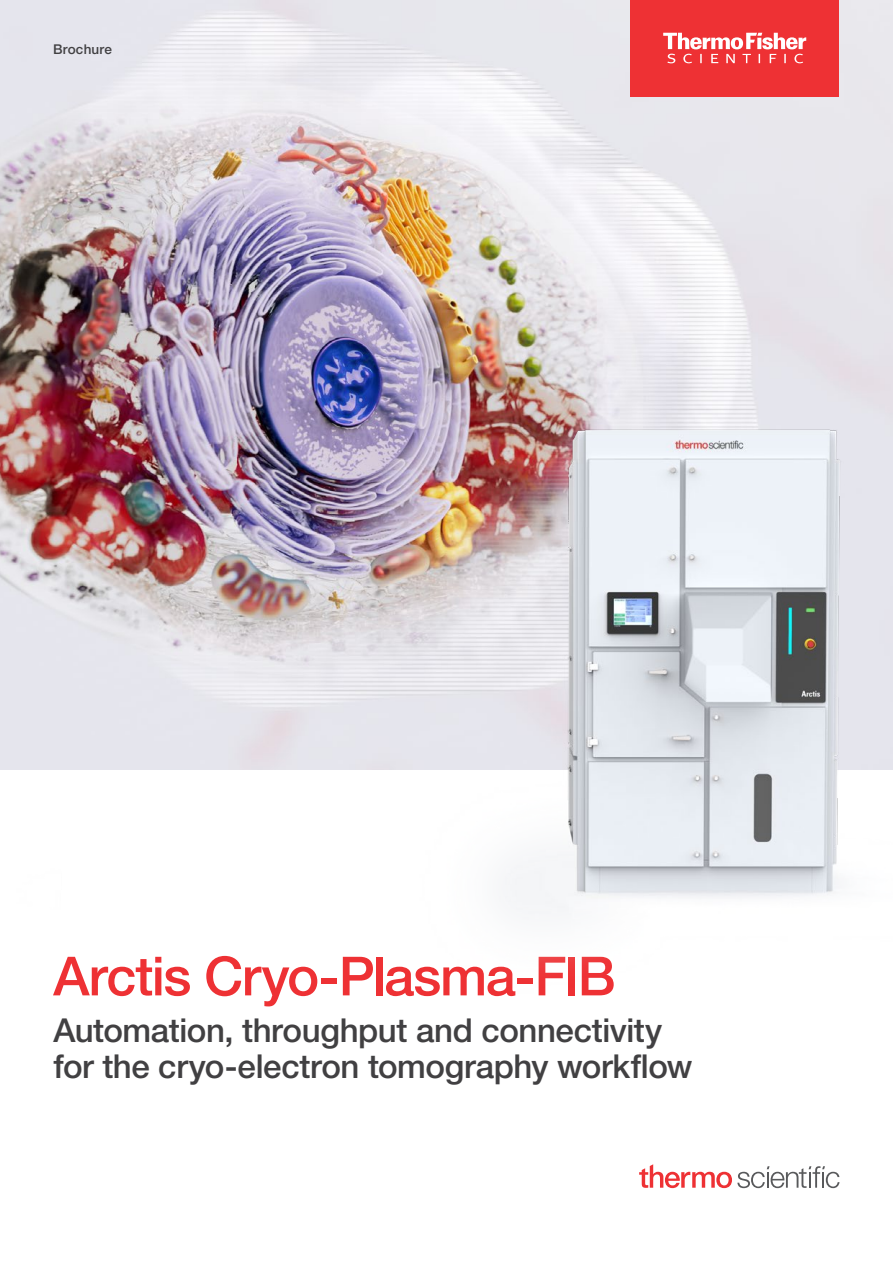
<style>
.page{position:relative;width:893px;height:1263px;background:#fff}
.page>*{position:absolute;margin:0;border:0;box-sizing:border-box;transform-origin:0 0}
.t1{font:500 54px "Helvetica Neue LTW1 G";letter-spacing:-.025em;color:#ee3134}
.t2{font:500 33px/36px "Helvetica Neue LTW1 G";letter-spacing:-.01em;color:#414042}
.t3{font:500 13.5px "Helvetica Neue LTW1 G";letter-spacing:.015em;color:#414042}
</style>
<div class="page">
<img style="left:0;top:0;width:893px;height:257px">
<img style="left:0;top:257px;width:893px;height:657px">
<svg style="left:639px;top:1164px;width:200px;height:24px"></svg>
<div style="left:630px;top:0;width:209px;height:96px;background:#ee3134"></div>
<svg style="left:663px;top:33px;width:143px;height:30px"></svg>
<p class="t3" style="left:53px;top:41px;width:60px">Brochure</p>
<h1 class="t1" style="left:53px;top:944px;width:564px">Arctis Cryo-Plasma-FIB</h1>
<p class="t2" style="left:53px;top:1012px;width:641px">Automation, throughput and connectivity for the cryo-electron tomography workflow</p>
</div>
